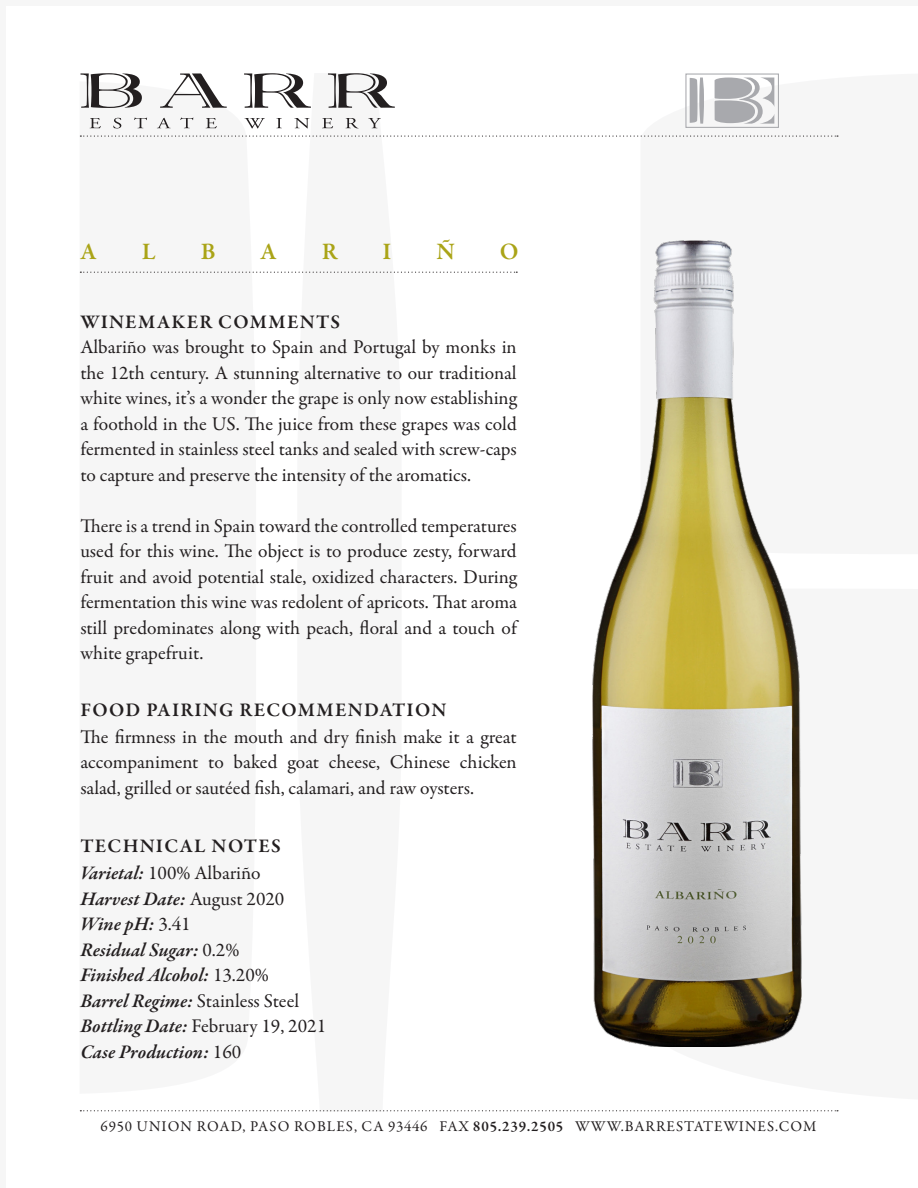
<style>
.page{position:relative;width:918px;height:1188px;background:#fff}
.page>*{position:absolute;margin:0;border:0;box-sizing:border-box;transform-origin:0 0}
.t1{font:600 24px "Garamond Premr Pro";color:#aaa417}
.t2{font:19.5px/25.5px "Garamond Premr Pro";letter-spacing:-.005em;color:#231f20;text-align:justify}
.t3{font:italic 600 19.5px "Garamond Premr Pro";letter-spacing:-.005em;color:#231f20}
.t4{font:600 19.5px "Garamond Premr Pro";letter-spacing:.065em;color:#231f20}
.t5{font:15px "Garamond Premr Pro";letter-spacing:.07em;color:#231f20}
.s1{font-weight:600;font-style:italic}
.s2{font-weight:400;font-style:normal}
.s3{font-weight:600}
</style>
<div class="page">
<svg style="left:80px;top:73px;width:62px;height:35px"></svg>
<svg style="left:160px;top:73px;width:67px;height:35px"></svg>
<svg style="left:244px;top:73px;width:67px;height:35px"></svg>
<svg style="left:328px;top:73px;width:67px;height:35px"></svg>
<svg style="left:90px;top:118px;width:11px;height:10px"></svg>
<svg style="left:113px;top:118px;width:8px;height:10px"></svg>
<svg style="left:134px;top:118px;width:13px;height:10px"></svg>
<svg style="left:157px;top:118px;width:14px;height:10px"></svg>
<svg style="left:180px;top:118px;width:13px;height:10px"></svg>
<svg style="left:206px;top:118px;width:11px;height:10px"></svg>
<svg style="left:244px;top:118px;width:21px;height:10px"></svg>
<svg style="left:276px;top:118px;width:6px;height:10px"></svg>
<svg style="left:294px;top:118px;width:15px;height:10px"></svg>
<svg style="left:322px;top:118px;width:11px;height:10px"></svg>
<svg style="left:346px;top:118px;width:12px;height:10px"></svg>
<svg style="left:368px;top:118px;width:13px;height:10px"></svg>
<svg style="left:690px;top:78px;width:84px;height:46px"></svg>
<div style="left:685px;top:74px;width:94px;height:54px;border:1px solid #a8a9ad"></div>
<svg style="left:80px;top:136px;width:758px;height:1px"></svg>
<svg style="left:80px;top:272px;width:437px;height:1px"></svg>
<svg style="left:80px;top:1110px;width:758px;height:1px"></svg>
<img style="left:593px;top:241px;width:208px;height:806px">
<p class="t1" style="left:80px;top:237px;width:18px">A</p>
<p class="t1" style="left:142px;top:237px;width:16px">L</p>
<p class="t1" style="left:201px;top:237px;width:16px">B</p>
<p class="t1" style="left:261px;top:237px;width:18px">A</p>
<p class="t1" style="left:322px;top:237px;width:17px">R</p>
<p class="t1" style="left:383px;top:237px;width:10px">I</p>
<p class="t1" style="left:436px;top:237px;width:20px">Ñ</p>
<p class="t1" style="left:500px;top:237px;width:20px">O</p>
<p class="t4" style="left:80px;top:310px;width:261px">WINEMAKER COMMENTS</p>
<p class="t2" style="left:80px;top:335px;width:438px">Albariño was brought to Spain and Portugal by monks in the 12th century. A stunning alternative to our traditional white wines, it’s a wonder the grape is only now establishing a foothold in the US. The juice from these grapes was cold fermented in stainless steel tanks and sealed with screw-caps to capture and preserve the intensity of the aromatics.</p>
<p class="t2" style="left:80px;top:513px;width:438px">There is a trend in Spain toward the controlled temperatures used for this wine. The object is to produce zesty, forward fruit and avoid potential stale, oxidized characters. During fermentation this wine was redolent of apricots. That aroma still predominates along with peach, floral and a touch of white grapefruit.</p>
<p class="t4" style="left:80px;top:698px;width:368px">FOOD PAIRING RECOMMENDATION</p>
<p class="t2" style="left:80px;top:725px;width:438px">The firmness in the mouth and dry finish make it a great accompaniment to baked goat cheese, Chinese chicken salad, grilled or sautéed fish, calamari, and raw oysters.</p>
<p class="t4" style="left:80px;top:835px;width:202px">TECHNICAL NOTES</p>
<p class="t2" style="left:80px;top:861px;width:182px"><span class="s1">Varietal:</span> 100% Albariño</p>
<p class="t3" style="left:80px;top:887px;width:206px">Harvest Date: <span class="s2">August 2020</span></p>
<p class="t3" style="left:80px;top:912px;width:112px">Wine pH: <span class="s2">3.41</span></p>
<p class="t3" style="left:80px;top:938px;width:161px">Residual Sugar: <span class="s2">0.2%</span></p>
<p class="t3" style="left:80px;top:963px;width:190px">Finished Alcohol: <span class="s2">13.20%</span></p>
<p class="t2" style="left:80px;top:988px;width:220px"><span class="s1">Barrel Regime:</span> Stainless Steel</p>
<p class="t2" style="left:80px;top:1014px;width:247px"><span class="s1">Bottling Date:</span> February 19, 2021</p>
<p class="t3" style="left:80px;top:1040px;width:163px">Case Production: <span class="s2">160</span></p>
<p class="t5" style="left:101px;top:1117px;width:718px">6950 UNION ROAD, PASO ROBLES, CA 93446 FAX <span class="s3">805.239.2505</span> WWW.BARRESTATEWINES.COM</p>
</div>
